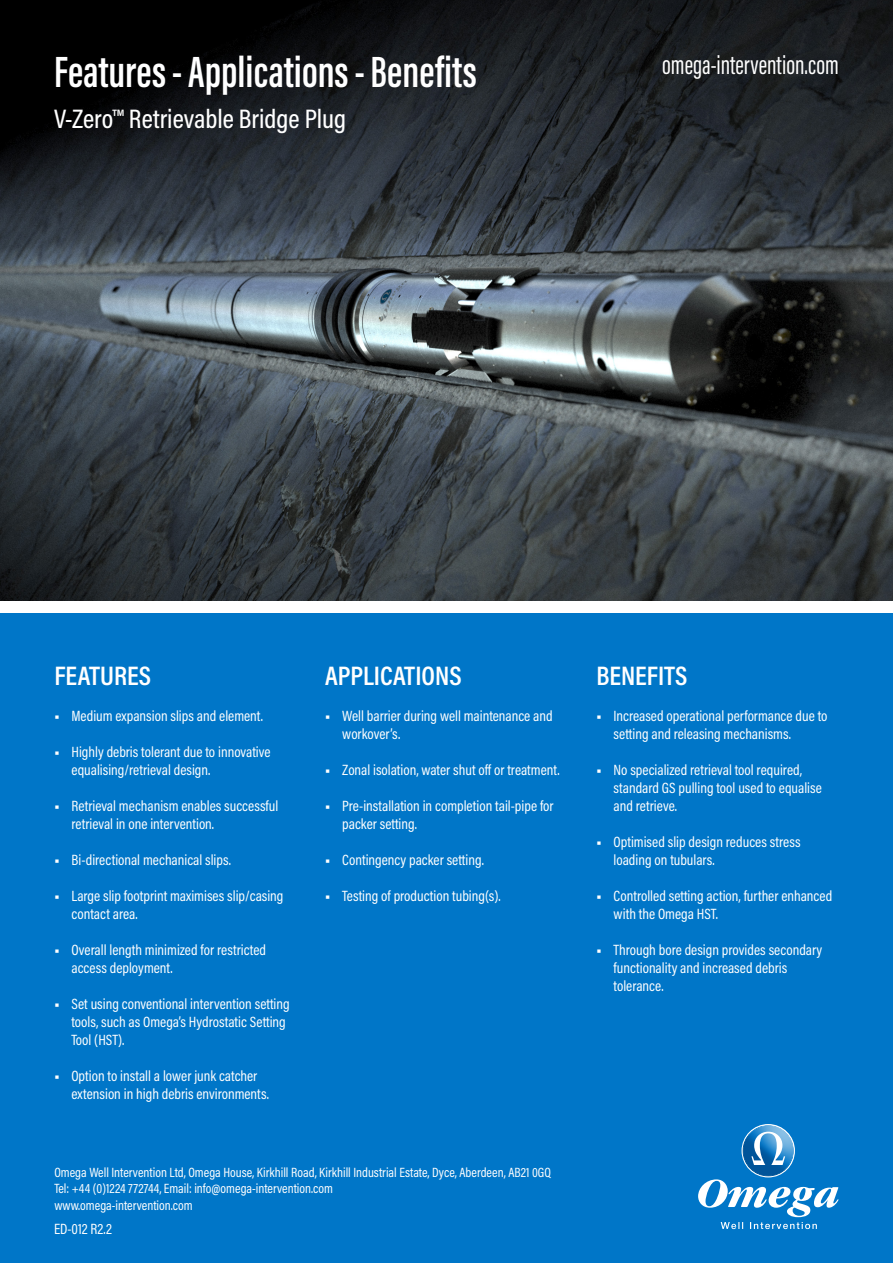
<style>
.page{position:relative;width:893px;height:1263px;background:#fff}
.page>*{position:absolute;margin:0;border:0;box-sizing:border-box;transform-origin:0 0}
.t1{font:600 45px "Acumin Pro Extra Cond";color:#fff}
.t2{font:500 27px "Acumin Pro Cond";color:#fff}
.t3{font:600 27px "Acumin Pro Cond";color:#fff}
.t4{font:27px "Acumin Pro Extra Cond";color:#fff}
.t5{font:15px/18px "Acumin Pro Cond";color:#fff}
.t6{font:13.5px "Acumin Pro Cond";color:#fff}
.s1{font-weight:700}
</style>
<div class="page">
<img style="left:0;top:0;width:893px;height:601px">
<div style="left:0;top:607px;width:893px;height:656px;background:#0076c8"></div>
<div style="left:0;top:602px;width:893px;height:11px;background:#fff"></div>
<div style="left:740px;top:1122px;width:57px;height:57px;border:2px solid #0076c8;border-radius:50%"></div>
<div style="left:742px;top:1124px;width:53px;height:53px;background:#156781;opacity:.47"></div>
<svg style="left:751px;top:1132px;width:34px;height:33px"></svg>
<svg style="left:698px;top:1179px;width:140px;height:50px"></svg>
<p class="t1" style="left:54px;top:45px;width:424px">Features - Applications - Benefits</p>
<p class="t4" style="left:662px;top:49px;width:178px">omega-intervention.com</p>
<p class="t2" style="left:54px;top:101px;width:294px">V-Zero™ Retrievable Bridge Plug</p>
<p class="t3" style="left:54px;top:658px;width:98px">FEATURES</p>
<p class="t5" style="left:54px;top:707px;width:210px"><span class="s1">■</span> Medium expansion slips and element.</p>
<p class="t5" style="left:71px;top:743px;width:201px;text-indent:-17px"><span class="s1">■</span> Highly debris tolerant due to innovative equalising/retrieval design.</p>
<p class="t5" style="left:71px;top:797px;width:208px;text-indent:-17px"><span class="s1">■</span> Retrieval mechanism enables successful retrieval in one intervention.</p>
<p class="t5" style="left:54px;top:851px;width:178px"><span class="s1">■</span> Bi-directional mechanical slips.</p>
<p class="t5" style="left:71px;top:887px;width:214px;text-indent:-17px"><span class="s1">■</span> Large slip footprint maximises slip/casing contact area.</p>
<p class="t5" style="left:71px;top:941px;width:196px;text-indent:-17px"><span class="s1">■</span> Overall length minimized for restricted access deployment.</p>
<p class="t5" style="left:71px;top:995px;width:220px;text-indent:-17px"><span class="s1">■</span> Set using conventional intervention setting tools, such as Omega’s Hydrostatic Setting<br>Tool (HST).</p>
<p class="t5" style="left:71px;top:1067px;width:199px;text-indent:-17px"><span class="s1">■</span> Option to install a lower junk catcher extension in high debris environments.</p>
<p class="t3" style="left:325px;top:658px;width:138px">APPLICATIONS</p>
<p class="t5" style="left:342px;top:707px;width:212px;text-indent:-17px"><span class="s1">■</span> Well barrier during well maintenance and workover’s.</p>
<p class="t5" style="left:325px;top:761px;width:236px"><span class="s1">■</span> Zonal isolation, water shut off or treatment.</p>
<p class="t5" style="left:342px;top:797px;width:213px;text-indent:-17px"><span class="s1">■</span> Pre-installation in completion tail-pipe for packer setting.</p>
<p class="t5" style="left:325px;top:851px;width:160px"><span class="s1">■</span> Contingency packer setting.</p>
<p class="t5" style="left:325px;top:887px;width:177px"><span class="s1">■</span> Testing of production tubing(s).</p>
<p class="t6" style="left:54px;top:1164px;width:498px">Omega Well Intervention Ltd, Omega House, Kirkhill Road, Kirkhill Industrial Estate, Dyce, Aberdeen, AB21 0GQ</p>
<p class="t6" style="left:54px;top:1180px;width:280px">Tel: +44 (0)1224 772744, Email: info@omega-intervention.com</p>
<p class="t6" style="left:54px;top:1196px;width:140px">www.omega-intervention.com</p>
<p class="t5" style="left:54px;top:1219px;width:60px">ED-012 R2.2</p>
<p class="t3" style="left:597px;top:658px;width:92px">BENEFITS</p>
<p class="t5" style="left:614px;top:707px;width:215px;text-indent:-17px"><span class="s1">■</span> Increased operational performance due to setting and releasing mechanisms.</p>
<p class="t5" style="left:614px;top:761px;width:210px;text-indent:-17px"><span class="s1">■</span> No specialized retrieval tool required, standard GS pulling tool used to equalise and retrieve.</p>
<p class="t5" style="left:614px;top:833px;width:188px;text-indent:-17px"><span class="s1">■</span> Optimised slip design reduces stress loading on tubulars.</p>
<p class="t5" style="left:614px;top:887px;width:220px;text-indent:-17px"><span class="s1">■</span> Controlled setting action, further enhanced with the Omega HST.</p>
<p class="t5" style="left:614px;top:941px;width:210px;text-indent:-17px"><span class="s1">■</span> Through bore design provides secondary functionality and increased debris tolerance.</p>
</div>
